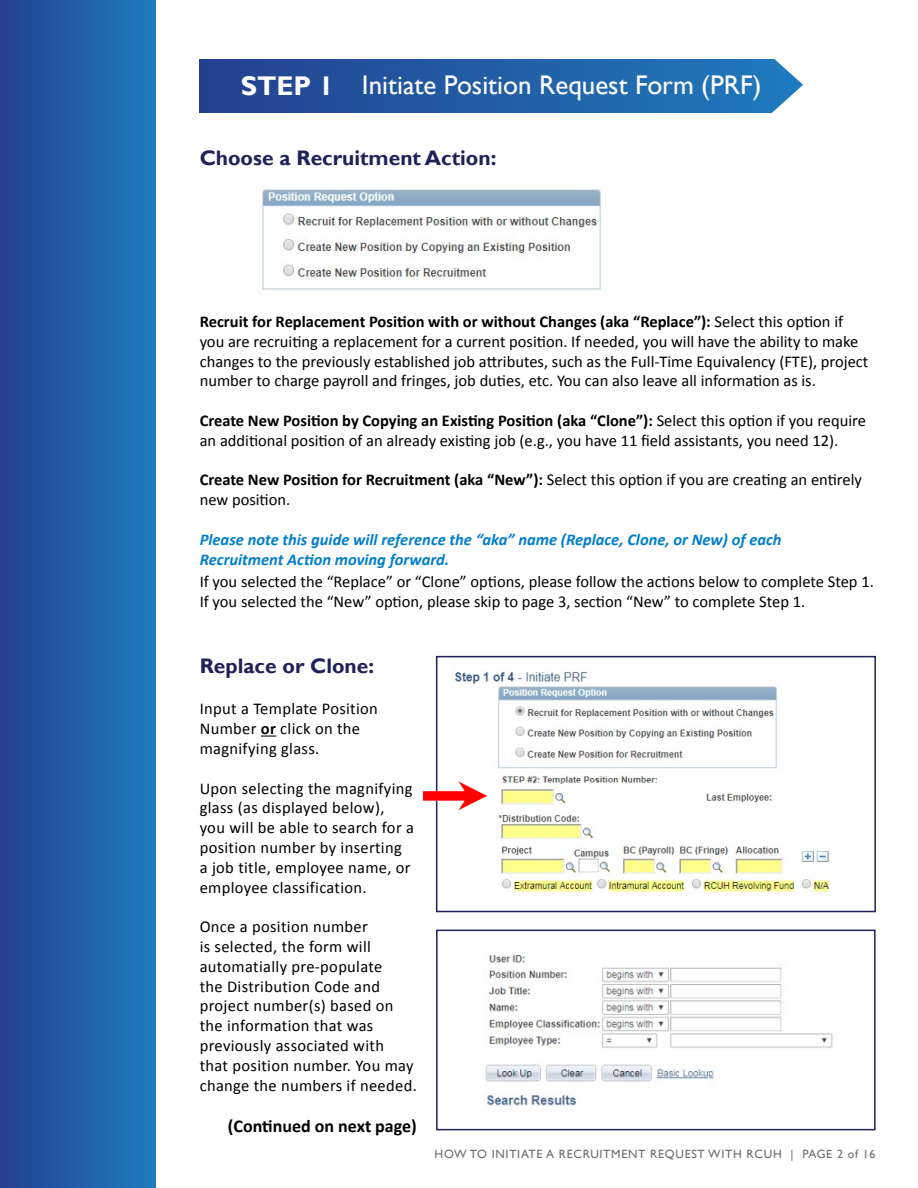
<style>
.page{position:relative;width:918px;height:1188px;background:#fff}
.page>*{position:absolute;margin:0;border:0;box-sizing:border-box;transform-origin:0 0}
.t1{font:27px "Gill Sans";color:#fff}
.t2{font:700 27px "Gill Sans";color:#fff}
.t3{font:700 21px "Gill Sans";color:#1f2159}
.t4{font:700 18px "Calibri";color:#000}
.t5{font:16.5px/19.8px "Calibri";color:#000}
.t6{font:16.5px/19.8px "Calibri";letter-spacing:.02em;color:#000}
.t7{font:italic 700 16.5px/19.8px "Calibri";color:#007dcc}
.t8{font:12px "Gill Sans";letter-spacing:.06em;color:#6d6e71}
.s1{font-weight:700}
</style>
<div class="page">
<div style="left:200px;top:59px;width:612px;height:53px;background:linear-gradient(to right,#24418e,#1f7cbe)"></div>
<svg style="left:760px;top:59px;width:52px;height:54px"></svg>
<div style="left:0;top:0;width:156px;height:1188px;background:linear-gradient(to right,#24418d,#1f7cbe)"></div>
<img style="left:262px;top:189px;width:339px;height:101px">
<svg style="left:261px;top:736px;width:15px;height:1px"></svg>
<img style="left:454px;top:671px;width:376px;height:222px">
<div style="left:436px;top:656px;width:440px;height:256px;border:2px solid #1f2159"></div>
<img style="left:423px;top:780px;width:66px;height:32px">
<img style="left:485px;top:955px;width:348px;height:151px">
<div style="left:436px;top:930px;width:440px;height:200px;border:2px solid #1f2159"></div>
<p class="t2" style="left:241px;top:69px;width:94px">STEP 1</p>
<p class="t1" style="left:362px;top:69px;width:401px">Initiate Position Request Form (PRF)</p>
<p class="t3" style="left:200px;top:146px;width:298px">Choose a Recruitment Action:</p>
<p class="t5" style="left:200px;top:312px;width:670px"><span class="s1">Recruit for Replacement Position with or without Changes (aka “Replace”):</span> Select this option if you are recruiting a replacement for a current position. If needed, you will have the ability to make changes to the previously established job attributes, such as the Full-Time Equivalency (FTE), project number to charge payroll and fringes, job duties, etc. You can also leave all information as is.</p>
<p class="t5" style="left:200px;top:411px;width:668px"><span class="s1">Create New Position by Copying an Existing Position (aka “Clone”):</span> Select this option if you require an additional position of an already existing job (e.g., you have 11 field assistants, you need 12).</p>
<p class="t5" style="left:200px;top:470px;width:664px"><span class="s1">Create New Position for Recruitment (aka “New”):</span> Select this option if you are creating an entirely new position.</p>
<p class="t7" style="left:200px;top:529px;width:583px">Please note this guide will reference the “aka” name (Replace, Clone, or New) of each<br>Recruitment Action moving forward.</p>
<p class="t5" style="left:200px;top:572px;width:676px">If you selected the “Replace” or “Clone” options, please follow the actions below to complete Step 1.</p>
<p class="t5" style="left:200px;top:592px;width:607px">If you selected the “New” option, please skip to page 3, section “New” to complete Step 1.</p>
<p class="t3" style="left:200px;top:653px;width:176px">Replace or Clone:</p>
<p class="t6" style="left:200px;top:699px;width:180px">Input a Template Position<br>Number <span class="s1">or</span> click on the magnifying glass.</p>
<p class="t6" style="left:200px;top:778px;width:216px">Upon selecting the magnifying glass (as displayed below),<br>you will be able to search for a position number by inserting<br>a job title, employee name, or employee classification.</p>
<p class="t6" style="left:200px;top:917px;width:219px">Once a position number<br>is selected, the form will automatially pre-populate<br>the Distribution Code and project number(s) based on the information that was previously associated with<br>that position number. You may change the numbers if needed.</p>
<p class="t4" style="left:228px;top:1114px;width:190px">(Continued on next page)</p>
<p class="t8" style="left:435px;top:1147px;width:443px">HOW TO INITIATE A RECRUITMENT REQUEST WITH RCUH | PAGE 2 of 16</p>
</div>
